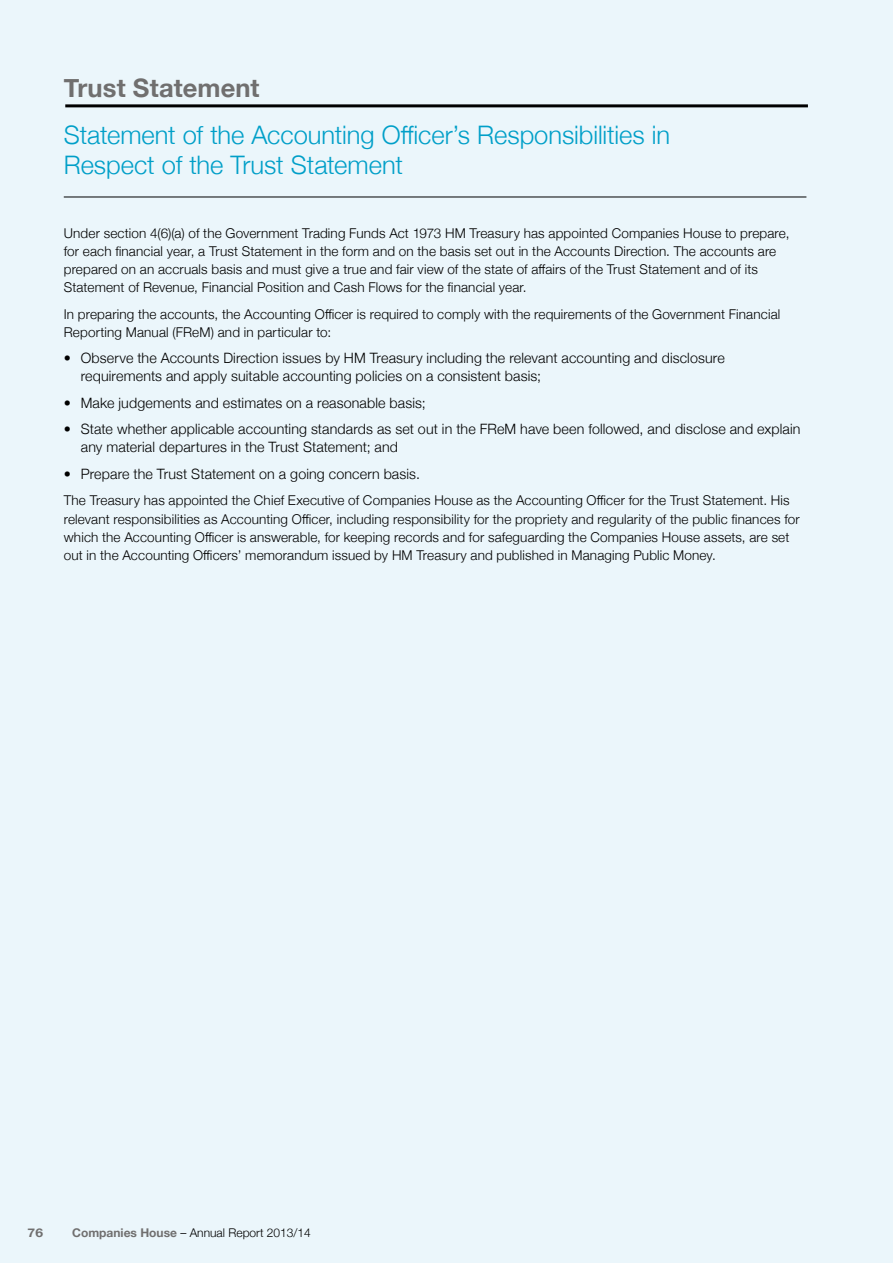
<style>
.page{position:relative;width:893px;height:1263px;background:#ebf6fb}
.page>*{position:absolute;margin:0;border:0;box-sizing:border-box;transform-origin:0 0}
.Chapter_Style_2{font:300 25.5px/30.6px "Helvetica Neue";letter-spacing:-.005em;color:#009fc8}
.t1{font:700 25.5px "Helvetica Neue";letter-spacing:.005em;color:#706f6f}
.t2{font:300 14.25px/18px "Helvetica Neue";letter-spacing:.01em;color:#000}
.Body_Text{font:300 13.5px/18px "Helvetica Neue";letter-spacing:.01em;color:#000}
.t3{font:300 12px "Helvetica Neue";color:#000}
.t4{font:700 12px "Helvetica Neue";color:#706f6f;scale:1.15 1}
.s1{font-weight:700;color:#706f6f}
</style>
<div class="page">
<hr style="left:65px;top:104px;width:743px;height:3px;background:#000">
<hr style="left:64px;top:197px;width:742px;height:1px;background:#000">
<h1 class="t1" style="left:64px;top:68px;width:197px">Trust Statement</h1>
<p class="Chapter_Style_2" style="left:64px;top:118px;width:608px">Statement of the Accounting Officer’s Responsibilities in<br>Respect of the Trust Statement</p>
<p class="Body_Text" style="left:64px;top:224px;width:727px">Under section 4(6)(a) of the Government Trading Funds Act 1973 HM Treasury has appointed Companies House to prepare, for each financial year, a Trust Statement in the form and on the basis set out in the Accounts Direction. The accounts are prepared on an accruals basis and must give a true and fair view of the state of affairs of the Trust Statement and of its Statement of Revenue, Financial Position and Cash Flows for the financial year.</p>
<p class="Body_Text" style="left:64px;top:304px;width:718px">In preparing the accounts, the Accounting Officer is required to comply with the requirements of the Government Financial<br>Reporting Manual (FReM) and in particular to:</p>
<p class="t2" style="left:81px;top:349px;width:645px;text-indent:-17px">• Observe the Accounts Direction issues by HM Treasury including the relevant accounting and disclosure requirements and apply suitable accounting policies on a consistent basis;</p>
<p class="t2" style="left:64px;top:393px;width:363px">• Make judgements and estimates on a reasonable basis;</p>
<p class="t2" style="left:81px;top:420px;width:721px;text-indent:-17px">• State whether applicable accounting standards as set out in the FReM have been followed, and disclose and explain any material departures in the Trust Statement; and</p>
<p class="t2" style="left:64px;top:464px;width:358px">• Prepare the Trust Statement on a going concern basis.</p>
<p class="Body_Text" style="left:64px;top:491px;width:737px">The Treasury has appointed the Chief Executive of Companies House as the Accounting Officer for the Trust Statement. His relevant responsibilities as Accounting Officer, including responsibility for the propriety and regularity of the public finances for which the Accounting Officer is answerable, for keeping records and for safeguarding the Companies House assets, are set out in the Accounting Officers’ memorandum issued by HM Treasury and published in Managing Public Money.</p>
<p class="t4" style="left:28px;top:1224px;width:15px">76</p>
<p class="t3" style="left:72px;top:1223px;width:240px"><span class="s1">Companies House</span> – Annual Report 2013/14</p>
</div>
